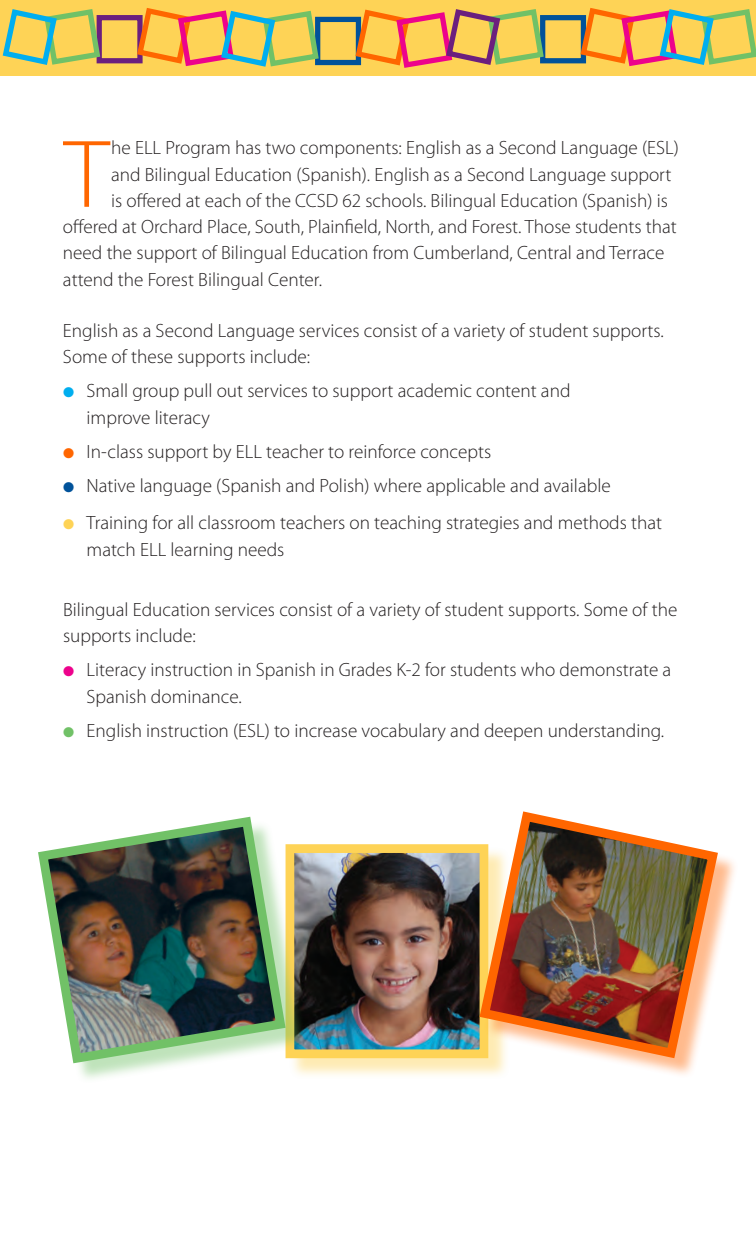
<style>
.page{position:relative;width:756px;height:1260px;background:#fff}
.page>*{position:absolute;margin:0;border:0;box-sizing:border-box;transform-origin:0 0}
.first_para{font:300 97.12px "Myriad Pro";color:#f60}
.bullet{font:300 19.25px/26.2px "Myriad Pro";color:#231f20}
.first_para-2{font:300 19.25px "Myriad Pro";color:#231f20}
.body{font:300 19.25px/26.2px "Myriad Pro";color:#231f20}
.s1{color:#00aeef}
.s2{color:#f60}
.s3{color:#01529a}
.s4{color:#fed356}
.s5{color:#ed028c}
.s6{color:#71c167}
</style>
<div class="page">
<div style="left:0;top:0;width:756px;height:76px;background:#fed356"></div>
<div style="left:97px;top:15px;width:46px;height:48px;border:5px solid #6b1f7e"></div>
<svg style="left:2px;top:9px;width:101px;height:56px"></svg>
<div style="left:315px;top:17px;width:46px;height:48px;border:5px solid #01529a"></div>
<svg style="left:134px;top:8px;width:188px;height:59px"></svg>
<div style="left:540px;top:15px;width:46px;height:48px;border:5px solid #01529a"></div>
<svg style="left:352px;top:9px;width:195px;height:59px"></svg>
<svg style="left:577px;top:8px;width:179px;height:59px"></svg>
<div style="left:288px;top:847px;width:222px;height:233px;background:#fed356;opacity:.45"></div>
<img style="left:307px;top:854px;width:167px;height:194px">
<div style="left:286px;top:844px;width:202px;height:214px;border:9px solid #fed356"></div>
<div style="left:483px;top:815px;width:256px;height:264px;background:#f60;opacity:.45"></div>
<img style="left:474px;top:811px;width:249px;height:252px">
<div style="left:41px;top:820px;width:266px;height:265px;background:#71c167;opacity:.45"></div>
<img style="left:38px;top:816px;width:253px;height:252px">
<p class="first_para" style="left:64px;top:116px;width:47px">T</p>
<p class="first_para-2" style="left:111px;top:136px;width:569px">he ELL Program has two components: English as a Second Language (ESL)</p>
<p class="first_para-2" style="left:111px;top:163px;width:562px">and Bilingual Education (Spanish). English as a Second Language support</p>
<p class="first_para-2" style="left:111px;top:189px;width:558px">is offered at each of the CCSD 62 schools. Bilingual Education (Spanish) is</p>
<p class="first_para-2" style="left:63px;top:215px;width:615px">offered at Orchard Place, South, Plainfield, North, and Forest. Those students that</p>
<p class="first_para-2" style="left:63px;top:241px;width:603px">need the support of Bilingual Education from Cumberland, Central and Terrace</p>
<p class="first_para-2" style="left:63px;top:268px;width:261px">attend the Forest Bilingual Center.</p>
<p class="body" style="left:63px;top:317px;width:602px">English as a Second Language services consist of a variety of student supports.<br>Some of these supports include:</p>
<p class="bullet" style="left:87px;top:378px;width:485px;text-indent:-24px"><span class="s1">●</span> Small group pull out services to support academic content and improve literacy</p>
<p class="bullet" style="left:63px;top:438px;width:430px"><span class="s2">●</span> In-class support by ELL teacher to reinforce concepts</p>
<p class="bullet" style="left:63px;top:472px;width:549px"><span class="s3">●</span> Native language (Spanish and Polish) where applicable and available</p>
<p class="bullet" style="left:87px;top:510px;width:577px;text-indent:-24px"><span class="s4">●</span> Training for all classroom teachers on teaching strategies and methods that match ELL learning needs</p>
<p class="body" style="left:63px;top:596px;width:616px">Bilingual Education services consist of a variety of student supports. Some of the supports include:</p>
<p class="bullet" style="left:87px;top:657px;width:586px;text-indent:-24px"><span class="s5">●</span> Literacy instruction in Spanish in Grades K-2 for students who demonstrate a<br>Spanish dominance.</p>
<p class="bullet" style="left:63px;top:717px;width:603px"><span class="s6">●</span> English instruction (ESL) to increase vocabulary and deepen understanding.</p>
</div>
